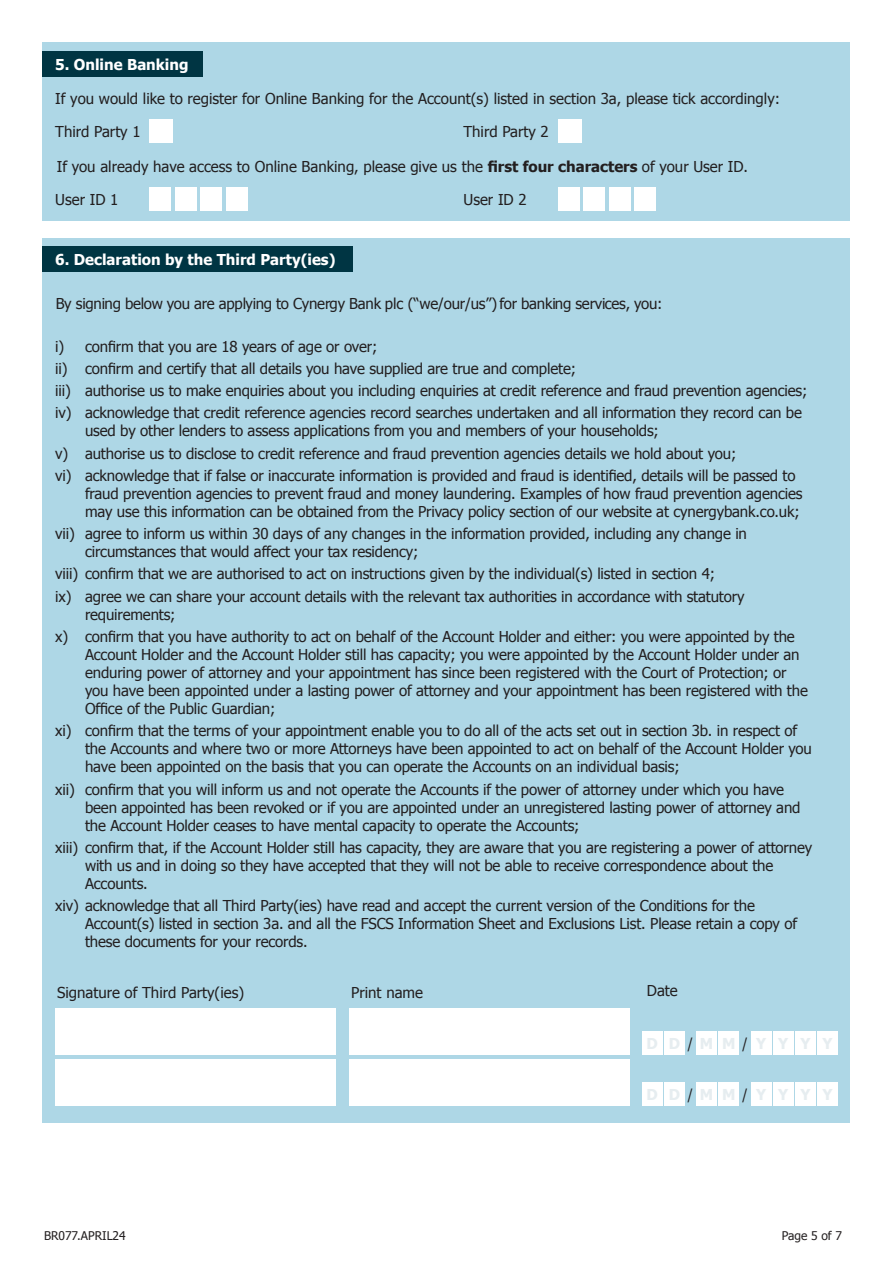
<style>
.page{position:relative;width:893px;height:1263px;background:#fff}
.page>*{position:absolute;margin:0;border:0;box-sizing:border-box;transform-origin:0 0}
.t1{font:15px/18px "Tahoma";letter-spacing:-.01em;color:#231f20}
.t2{font:700 15px "Tahoma";color:#fff}
.t3{font:700 15px "Tahoma";color:#e6edf0}
.t4{font:15px "Tahoma";letter-spacing:-.01em;color:#231f20;scale:.88 1}
.t5{font:12px "Tahoma";color:#231f20}
.s1{font-weight:700}
</style>
<div class="page">
<div style="left:43px;top:238px;width:807px;height:885px;background:#aed7e6"></div>
<div style="left:43px;top:43px;width:807px;height:178px;background:#aed7e6"></div>
<div style="left:43px;top:247px;width:310px;height:25px;background:#003543"></div>
<div style="left:43px;top:51px;width:160px;height:26px;background:#003543"></div>
<div style="left:55px;top:1008px;width:280px;height:46px;background:#fff"></div>
<div style="left:55px;top:1059px;width:280px;height:47px;background:#fff"></div>
<div style="left:350px;top:1008px;width:280px;height:46px;background:#fff"></div>
<div style="left:350px;top:1059px;width:280px;height:47px;background:#fff"></div>
<div style="left:642px;top:1031px;width:20px;height:23px;background:#fff"></div>
<div style="left:664px;top:1031px;width:20px;height:23px;background:#fff"></div>
<div style="left:696px;top:1031px;width:21px;height:23px;background:#fff"></div>
<div style="left:719px;top:1031px;width:20px;height:23px;background:#fff"></div>
<div style="left:751px;top:1031px;width:20px;height:23px;background:#fff"></div>
<div style="left:773px;top:1031px;width:20px;height:23px;background:#fff"></div>
<div style="left:795px;top:1031px;width:20px;height:23px;background:#fff"></div>
<div style="left:817px;top:1031px;width:21px;height:23px;background:#fff"></div>
<div style="left:642px;top:1082px;width:20px;height:24px;background:#fff"></div>
<div style="left:664px;top:1082px;width:20px;height:24px;background:#fff"></div>
<div style="left:696px;top:1082px;width:21px;height:24px;background:#fff"></div>
<div style="left:719px;top:1082px;width:20px;height:24px;background:#fff"></div>
<div style="left:751px;top:1082px;width:20px;height:24px;background:#fff"></div>
<div style="left:773px;top:1082px;width:20px;height:24px;background:#fff"></div>
<div style="left:795px;top:1082px;width:20px;height:24px;background:#fff"></div>
<div style="left:817px;top:1082px;width:21px;height:24px;background:#fff"></div>
<div style="left:150px;top:119px;width:23px;height:23px;background:#fff"></div>
<div style="left:558px;top:119px;width:23px;height:23px;background:#fff"></div>
<div style="left:150px;top:187px;width:21px;height:23px;background:#fff"></div>
<div style="left:175px;top:187px;width:21px;height:23px;background:#fff"></div>
<div style="left:201px;top:187px;width:21px;height:23px;background:#fff"></div>
<div style="left:226px;top:187px;width:21px;height:23px;background:#fff"></div>
<div style="left:558px;top:187px;width:21px;height:23px;background:#fff"></div>
<div style="left:583px;top:187px;width:22px;height:23px;background:#fff"></div>
<div style="left:609px;top:187px;width:21px;height:23px;background:#fff"></div>
<div style="left:634px;top:187px;width:22px;height:23px;background:#fff"></div>
<p class="t2" style="left:55px;top:54px;width:135px">5. Online Banking</p>
<p class="t1" style="left:55px;top:88px;width:726px">If you would like to register for Online Banking for the Account(s) listed in section 3a, please tick accordingly:</p>
<p class="t1" style="left:55px;top:121px;width:87px">Third Party 1</p>
<p class="t1" style="left:463px;top:121px;width:87px">Third Party 2</p>
<p class="t1" style="left:57px;top:156px;width:693px">If you already have access to Online Banking, please give us the <span class="s1">first four characters</span> of your User ID.</p>
<p class="t1" style="left:55px;top:189px;width:65px">User ID 1</p>
<p class="t1" style="left:463px;top:189px;width:65px">User ID 2</p>
<p class="t2" style="left:55px;top:249px;width:282px">6. Declaration by the Third Party(ies)</p>
<p class="t1" style="left:56px;top:294px;width:608px">By signing below you are applying to Cynergy Bank plc (“we/our/us”) for banking services, you:</p>
<p class="t1" style="left:55px;top:336px;width:324px">i) confirm that you are 18 years of age or over;</p>
<p class="t1" style="left:55px;top:359px;width:522px">ii) confirm and certify that all details you have supplied are true and complete;</p>
<p class="t1" style="left:55px;top:381px;width:754px">iii) authorise us to make enquiries about you including enquiries at credit reference and fraud prevention agencies;</p>
<p class="t1" style="left:85px;top:403px;width:718px;text-indent:-30px">iv) acknowledge that credit reference agencies record searches undertaken and all information they record can be used by other lenders to assess applications from you and members of your households;</p>
<p class="t1" style="left:55px;top:444px;width:683px">v) authorise us to disclose to credit reference and fraud prevention agencies details we hold about you;</p>
<p class="t1" style="left:85px;top:466px;width:719px;text-indent:-30px">vi) acknowledge that if false or inaccurate information is provided and fraud is identified, details will be passed to fraud prevention agencies to prevent fraud and money laundering. Examples of how fraud prevention agencies may use this information can be obtained from the Privacy policy section of our website at cynergybank.co.uk;</p>
<p class="t1" style="left:85px;top:524px;width:663px;text-indent:-30px">vii) agree to inform us within 30 days of any changes in the information provided, including any change in circumstances that would affect your tax residency;</p>
<p class="t1" style="left:55px;top:564px;width:661px">viii) confirm that we are authorised to act on instructions given by the individual(s) listed in section 4;</p>
<p class="t1" style="left:85px;top:587px;width:661px;text-indent:-30px">ix) agree we can share your account details with the relevant tax authorities in accordance with statutory requirements;</p>
<p class="t1" style="left:85px;top:627px;width:724px;text-indent:-30px">x) confirm that you have authority to act on behalf of the Account Holder and either: you were appointed by the Account Holder and the Account Holder still has capacity; you were appointed by the Account Holder under an enduring power of attorney and your appointment has since been registered with the Court of Protection; or you have been appointed under a lasting power of attorney and your appointment has been registered with the Office of the Public Guardian;</p>
<p class="t1" style="left:85px;top:721px;width:728px;text-indent:-30px">xi) confirm that the terms of your appointment enable you to do all of the acts set out in section 3b. in respect of the Accounts and where two or more Attorneys have been appointed to act on behalf of the Account Holder you have been appointed on the basis that you can operate the Accounts on an individual basis;</p>
<p class="t1" style="left:85px;top:779px;width:717px;text-indent:-30px">xii) confirm that you will inform us and not operate the Accounts if the power of attorney under which you have been appointed has been revoked or if you are appointed under an unregistered lasting power of attorney and the Account Holder ceases to have mental capacity to operate the Accounts;</p>
<p class="t1" style="left:85px;top:838px;width:729px;text-indent:-30px">xiii) confirm that, if the Account Holder still has capacity, they are aware that you are registering a power of attorney with us and in doing so they have accepted that they will not be able to receive correspondence about the<br>Accounts.</p>
<p class="t1" style="left:85px;top:896px;width:714px;text-indent:-30px">xiv) acknowledge that all Third Party(ies) have read and accept the current version of the Conditions for the<br>Account(s) listed in section 3a. and all the FSCS Information Sheet and Exclusions List. Please retain a copy of these documents for your records.</p>
<p class="t1" style="left:57px;top:982px;width:189px">Signature of Third Party(ies)</p>
<p class="t1" style="left:351px;top:982px;width:73px">Print name</p>
<p class="t1" style="left:647px;top:981px;width:32px">Date</p>
<p class="t3" style="left:646px;top:1033px;width:13px">D</p>
<p class="t3" style="left:669px;top:1033px;width:13px">D</p>
<p class="t4" style="left:688px;top:1033px;width:7px">/</p>
<p class="t3" style="left:700px;top:1033px;width:15px">M</p>
<p class="t3" style="left:722px;top:1033px;width:15px">M</p>
<p class="t4" style="left:742px;top:1033px;width:7px">/</p>
<p class="t3" style="left:756px;top:1033px;width:12px">Y</p>
<p class="t3" style="left:778px;top:1033px;width:12px">Y</p>
<p class="t3" style="left:800px;top:1033px;width:12px">Y</p>
<p class="t3" style="left:823px;top:1033px;width:12px">Y</p>
<p class="t3" style="left:646px;top:1084px;width:13px">D</p>
<p class="t3" style="left:669px;top:1084px;width:13px">D</p>
<p class="t4" style="left:688px;top:1084px;width:7px">/</p>
<p class="t3" style="left:700px;top:1084px;width:15px">M</p>
<p class="t3" style="left:722px;top:1084px;width:15px">M</p>
<p class="t4" style="left:742px;top:1084px;width:7px">/</p>
<p class="t3" style="left:756px;top:1084px;width:12px">Y</p>
<p class="t3" style="left:778px;top:1084px;width:12px">Y</p>
<p class="t3" style="left:800px;top:1084px;width:12px">Y</p>
<p class="t3" style="left:823px;top:1084px;width:12px">Y</p>
<p class="t5" style="left:44px;top:1228px;width:83px">BR077.APRIL24</p>
<p class="t5" style="left:782px;top:1228px;width:62px">Page 5 of 7</p>
</div>
